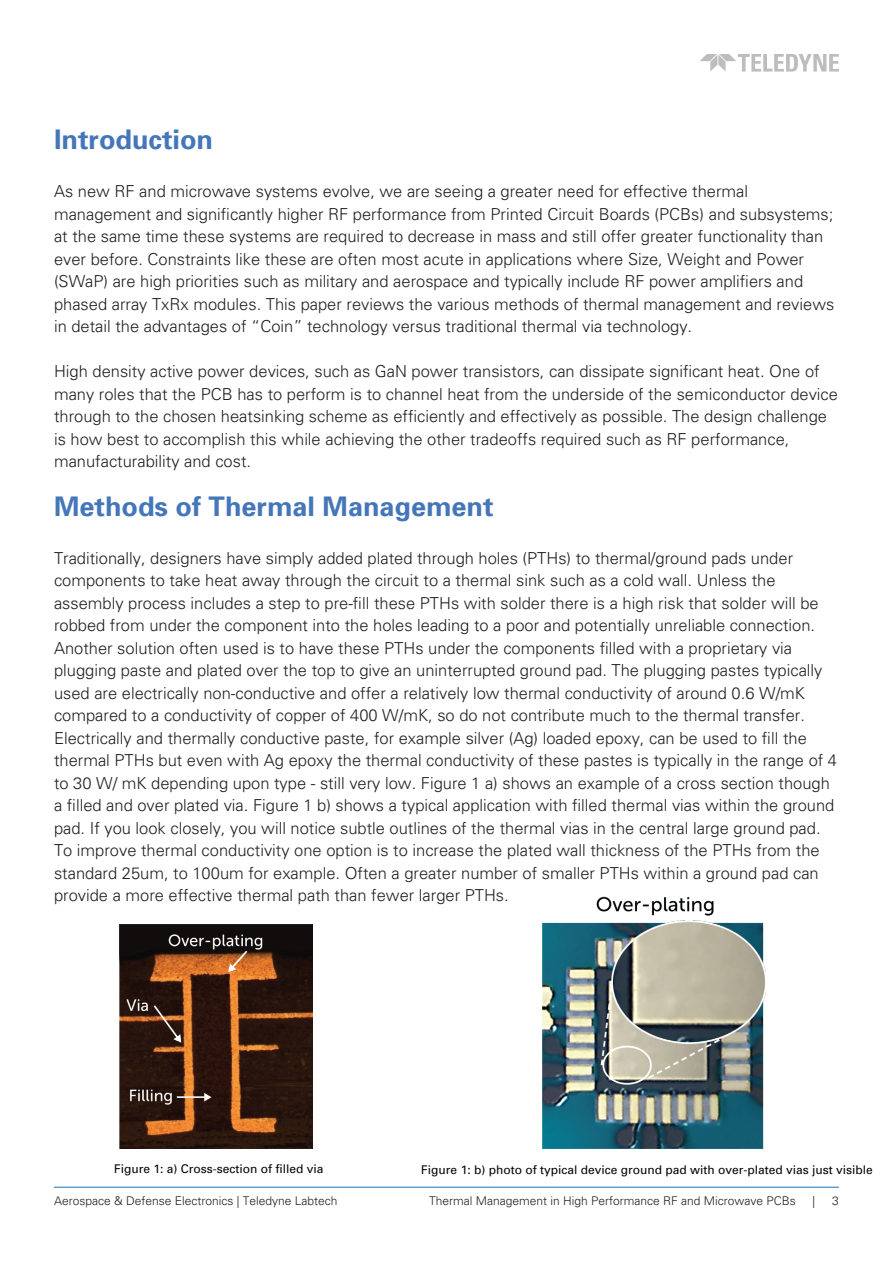
<style>
.page{position:relative;width:893px;height:1263px;background:#fff}
.page>*{position:absolute;margin:0;border:0;box-sizing:border-box;transform-origin:0 0}
.t1{font:700 27px "Univers";color:#4476b9}
.t2{font:300 16.5px/22.5px "Univers";color:#231f20}
.t3{font:12px "Univers";color:#040503}
.t4{font:300 12px "Univers";color:#231f20}
</style>
<div class="page">
<hr style="left:54px;top:1187px;width:785px;height:1px;background:#0e75bc">
<svg style="left:700px;top:54px;width:139px;height:18px"></svg>
<img style="left:119px;top:925px;width:194px;height:223px">
<img style="left:543px;top:896px;width:223px;height:252px">
<p class="t1" style="left:54px;top:124px;width:161px">Introduction</p>
<p class="t2" style="left:54px;top:180px;width:782px">As new RF and microwave systems evolve, we are seeing a greater need for effective thermal management and significantly higher RF performance from Printed Circuit Boards (PCBs) and subsystems; at the same time these systems are required to decrease in mass and still offer greater functionality than ever before. Constraints like these are often most acute in applications where Size, Weight and Power (SWaP) are high priorities such as military and aerospace and typically include RF power amplifiers and phased array TxRx modules. This paper reviews the various methods of thermal management and reviews in detail the advantages of “Coin” technology versus traditional thermal via technology.</p>
<p class="t2" style="left:54px;top:360px;width:785px">High density active power devices, such as GaN power transistors, can dissipate significant heat. One of many roles that the PCB has to perform is to channel heat from the underside of the semiconductor device through to the chosen heatsinking scheme as efficiently and effectively as possible. The design challenge is how best to accomplish this while achieving the other tradeoffs required such as RF performance, manufacturability and cost.</p>
<p class="t1" style="left:54px;top:490px;width:441px">Methods of Thermal Management</p>
<p class="t2" style="left:54px;top:546px;width:766px">Traditionally, designers have simply added plated through holes (PTHs) to thermal/ground pads under components to take heat away through the circuit to a thermal sink such as a cold wall. Unless the assembly process includes a step to pre-fill these PTHs with solder there is a high risk that solder will be robbed from under the component into the holes leading to a poor and potentially unreliable connection.<br>Another solution often used is to have these PTHs under the components filled with a proprietary via</p>
<p class="t2" style="left:54px;top:659px;width:770px">plugging paste and plated over the top to give an uninterrupted ground pad. The plugging pastes typically used are electrically non-conductive and offer a relatively low thermal conductivity of around 0.6 W/mK compared to a conductivity of copper of 400 W/mK, so do not contribute much to the thermal transfer.<br>Electrically and thermally conductive paste, for example silver (Ag) loaded epoxy, can be used to fill the</p>
<p class="t2" style="left:54px;top:749px;width:785px">thermal PTHs but even with Ag epoxy the thermal conductivity of these pastes is typically in the range of 4 to 30 W/ mK depending upon type - still very low. Figure 1 a) shows an example of a cross section though a filled and over plated via. Figure 1 b) shows a typical application with filled thermal vias within the ground pad. If you look closely, you will notice subtle outlines of the thermal vias in the central large ground pad.</p>
<p class="t2" style="left:54px;top:839px;width:767px;text-align:justify">To improve thermal conductivity one option is to increase the plated wall thickness of the PTHs from the standard 25um, to 100um for example. Often a greater number of smaller PTHs within a ground pad can provide a more effective thermal path than fewer larger PTHs.</p>
<p class="t3" style="left:114px;top:1161px;width:211px">Figure 1: a) Cross-section of filled via</p>
<p class="t3" style="left:421px;top:1163px;width:453px">Figure 1: b) photo of typical device ground pad with over-plated vias just visible</p>
<p class="t4" style="left:54px;top:1194px;width:285px">Aerospace &amp; Defense Electronics | Teledyne Labtech</p>
<p class="t4" style="left:429px;top:1194px;width:368px">Thermal Management in High Performance RF and Microwave PCBs</p>
<p class="t4" style="left:813px;top:1194px;width:4px">|</p>
<p class="t4" style="left:832px;top:1193px;width:8px">3</p>
</div>
